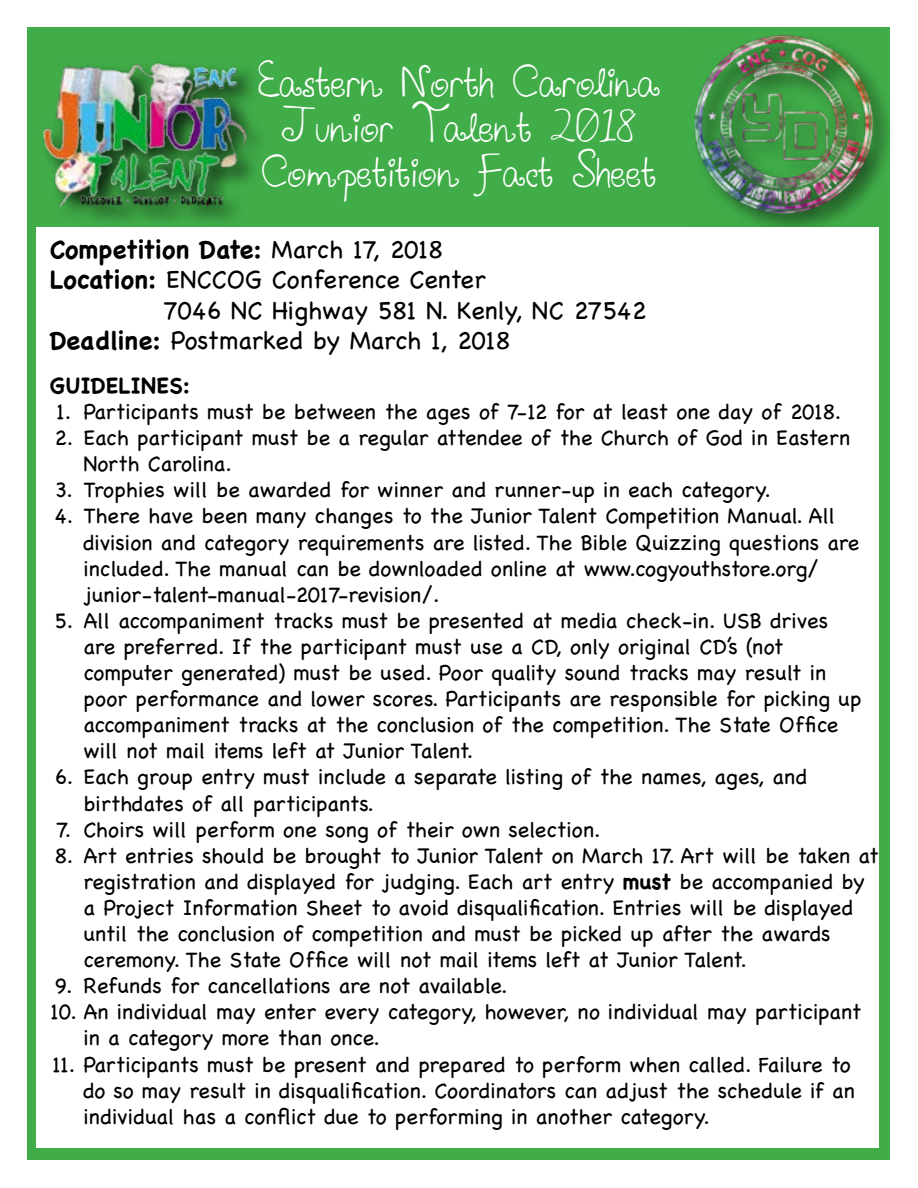
<style>
.page{position:relative;width:918px;height:1188px;background:#fff}
.page>*{position:absolute;margin:0;border:0;box-sizing:border-box;transform-origin:0 0}
.t1{font:37.5px/45px "Airplanesinthe Night Sky";color:#fff;text-align:center}
.t2{font:25.5px "Chalkboard";color:#000}
.t3{font:700 25.5px "Chalkboard";color:#000}
.t4{font:700 22.5px "Chalkboard";color:#000}
.t5{font:21.75px/26.1px "Chalkboard";color:#000}
.s1{font-weight:400}
.s2{font-weight:700}
</style>
<div class="page">
<div style="left:28px;top:28px;width:862px;height:1132px;background:#41ad49"></div>
<div style="left:692px;top:32px;width:204px;height:204px;background:#000;opacity:.75"></div>
<img style="left:692px;top:32px;width:187px;height:195px">
<img style="left:43px;top:62px;width:216px;height:156px">
<div style="left:36px;top:227px;width:843px;height:921px;background:#fff"></div>
<h1 class="t1" style="left:258px;top:62px;width:404px">Eastern North Carolina<br>Junior Talent 2018<br>Competition Fact Sheet</h1>
<p class="t3" style="left:50px;top:234px;width:394px">Competition Date: <span class="s1">March 17, 2018</span></p>
<p class="t2" style="left:50px;top:265px;width:437px"><span class="s2">Location:</span> ENCCOG Conference Center</p>
<p class="t2" style="left:164px;top:295px;width:484px">7046 NC Highway 581 N. Kenly, NC 27542</p>
<p class="t2" style="left:50px;top:326px;width:462px"><span class="s2">Deadline:</span> Postmarked by March 1, 2018</p>
<p class="t4" style="left:50px;top:372px;width:142px">GUIDELINES:</p>
<p class="t5" style="left:56px;top:399px;width:786px">1. Participants must be between the ages of 7-12 for at least one day of 2018.</p>
<p class="t5" style="left:83px;top:425px;width:768px;text-indent:-29px">2. Each participant must be a regular attendee of the Church of God in Eastern<br>North Carolina.</p>
<p class="t5" style="left:55px;top:477px;width:718px">3. Trophies will be awarded for winner and runner-up in each category.</p>
<p class="t5" style="left:83px;top:503px;width:777px;text-indent:-29px">4. There have been many changes to the Junior Talent Competition Manual. All division and category requirements are listed. The Bible Quizzing questions are included. The manual can be downloaded online at www.cogyouthstore.org/ junior-talent-manual-2017-revision/.</p>
<p class="t5" style="left:83px;top:607px;width:780px;text-indent:-29px">5. All accompaniment tracks must be presented at media check-in. USB drives are preferred. If the participant must use a CD, only original CD’s (not computer generated) must be used. Poor quality sound tracks may result in poor performance and lower scores. Participants are responsible for picking up accompaniment tracks at the conclusion of the competition. The State Office will not mail items left at Junior Talent.</p>
<p class="t5" style="left:83px;top:764px;width:725px;text-indent:-29px">6. Each group entry must include a separate listing of the names, ages, and birthdates of all participants.</p>
<p class="t5" style="left:56px;top:816px;width:546px">7. Choirs will perform one song of their own selection.</p>
<p class="t5" style="left:83px;top:842px;width:797px;text-indent:-29px">8. Art entries should be brought to Junior Talent on March 17. Art will be taken at registration and displayed for judging. Each art entry <span class="s2">must</span> be accompanied by a Project Information Sheet to avoid disqualification. Entries will be displayed until the conclusion of competition and must be picked up after the awards ceremony. The State Office will not mail items left at Junior Talent.</p>
<p class="t5" style="left:55px;top:973px;width:454px">9. Refunds for cancellations are not available.</p>
<p class="t5" style="left:83px;top:999px;width:780px;text-indent:-33px">10. An individual may enter every category, however, no individual may participant in a category more than once.</p>
<p class="t5" style="left:83px;top:1051px;width:773px;text-indent:-31px">11. Participants must be present and prepared to perform when called. Failure to do so may result in disqualification. Coordinators can adjust the schedule if an individual has a conflict due to performing in another category.</p>
</div>
